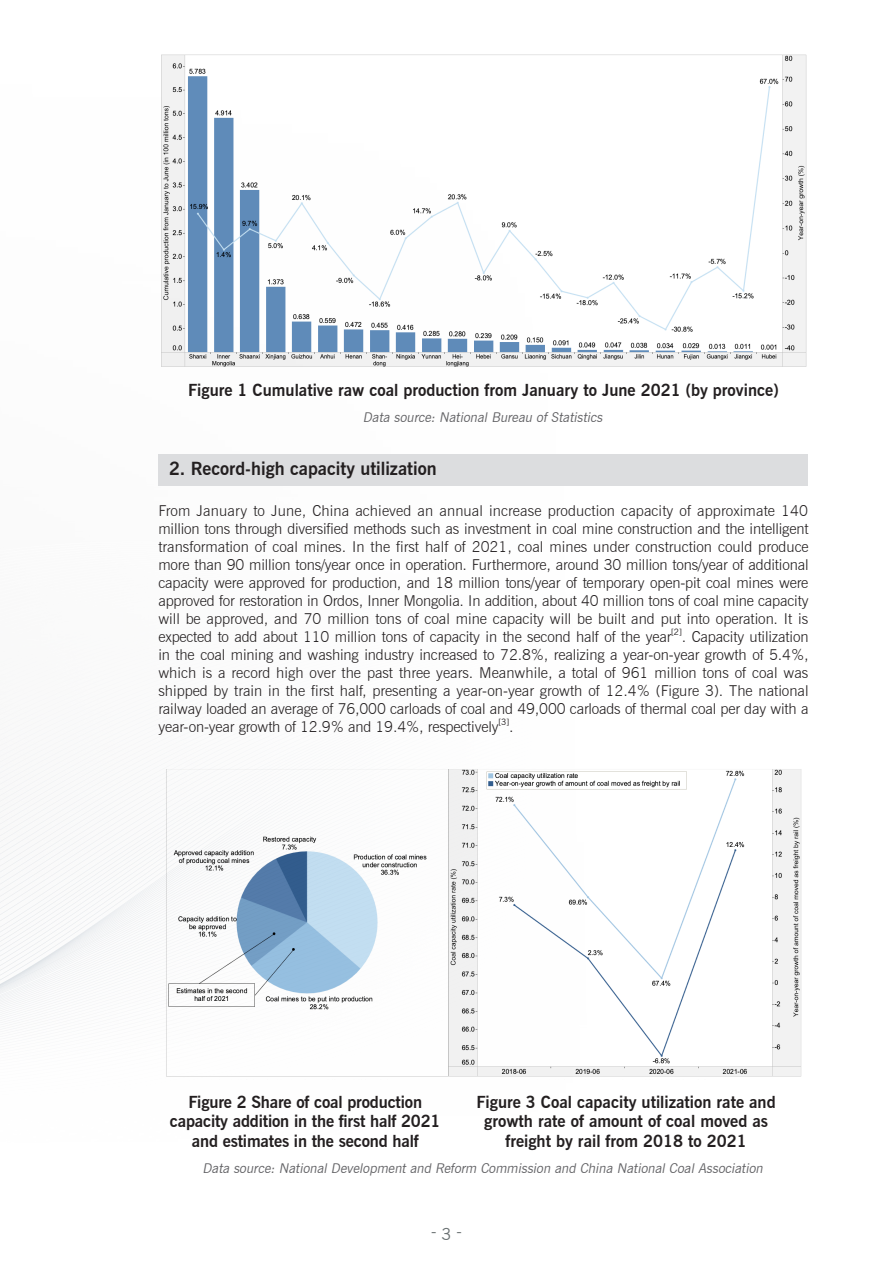
<style>
.page{position:relative;width:893px;height:1263px;background:#fff}
.page>*{position:absolute;margin:0;border:0;box-sizing:border-box;transform-origin:0 0}
.t1{font:700 18px "News Gothic BT";color:#231f20}
.t2{font:700 16.5px/19.8px "News Gothic BT";color:#231f20;text-align:center}
.t3{font:16.5px "News Gothic BT";color:#6a7172}
.t4{font:300 15px/18px "News Gothic BT";letter-spacing:-.01em;color:#231f20;text-align:justify}
.t5{font:italic 13.5px "News Gothic BT";color:#636366}
.t6{font:8.7px "News Gothic BT";color:#231f20}
</style>
<div class="page">
<img style="left:0;top:55px;width:807px;height:1021px">
<img style="left:161px;top:54px;width:645px;height:314px">
<img style="left:165px;top:769px;width:636px;height:308px">
<div style="left:158px;top:454px;width:650px;height:32px;background:#dcdddf"></div>
<p class="t2" style="left:188px;top:380px;width:592px">Figure 1 Cumulative raw coal production from January to June 2021 (by province)</p>
<p class="t5" style="left:363px;top:409px;width:244px">Data source: National Bureau of Statistics</p>
<p class="t1" style="left:169px;top:458px;width:269px">2. Record-high capacity utilization</p>
<p class="t4" style="left:158px;top:502px;width:652px">From January to June, China achieved an annual increase production capacity of approximate 140 million tons through diversified methods such as investment in coal mine construction and the intelligent transformation of coal mines. In the first half of 2021, coal mines under construction could produce more than 90 million tons/year once in operation. Furthermore, around 30 million tons/year of additional capacity were approved for production, and 18 million tons/year of temporary open-pit coal mines were approved for restoration in Ordos, Inner Mongolia. In addition, about 40 million tons of coal mine capacity will be approved, and 70 million tons of coal mine capacity will be built and put into operation. It is expected to add about 110 million tons of capacity in the second half of the year</p>
<p class="t6" style="left:671px;top:627px;width:12px">[2]</p>
<p class="t4" style="left:158px;top:628px;width:652px;text-indent:523px">. Capacity utilization in the coal mining and washing industry increased to 72.8%, realizing a year-on-year growth of 5.4%, which is a record high over the past three years. Meanwhile, a total of 961 million tons of coal was shipped by train in the first half, presenting a year-on-year growth of 12.4% (Figure 3). The national railway loaded an average of 76,000 carloads of coal and 49,000 carloads of thermal coal per day with a year-on-year growth of 12.9% and 19.4%, respectively</p>
<p class="t6" style="left:498px;top:717px;width:12px">[3]</p>
<p class="t4" style="left:509px;top:718px;width:6px">.</p>
<p class="t2" style="left:170px;top:1091px;width:272px">Figure 2 Share of coal production capacity addition in the first half 2021 and estimates in the second half</p>
<p class="t2" style="left:477px;top:1091px;width:301px">Figure 3 Coal capacity utilization rate and growth rate of amount of coal moved as freight by rail from 2018 to 2021</p>
<p class="t5" style="left:202px;top:1160px;width:565px">Data source: National Development and Reform Commission and China National Coal Association</p>
<p class="t3" style="left:431px;top:1221px;width:32px">- 3 -</p>
</div>
